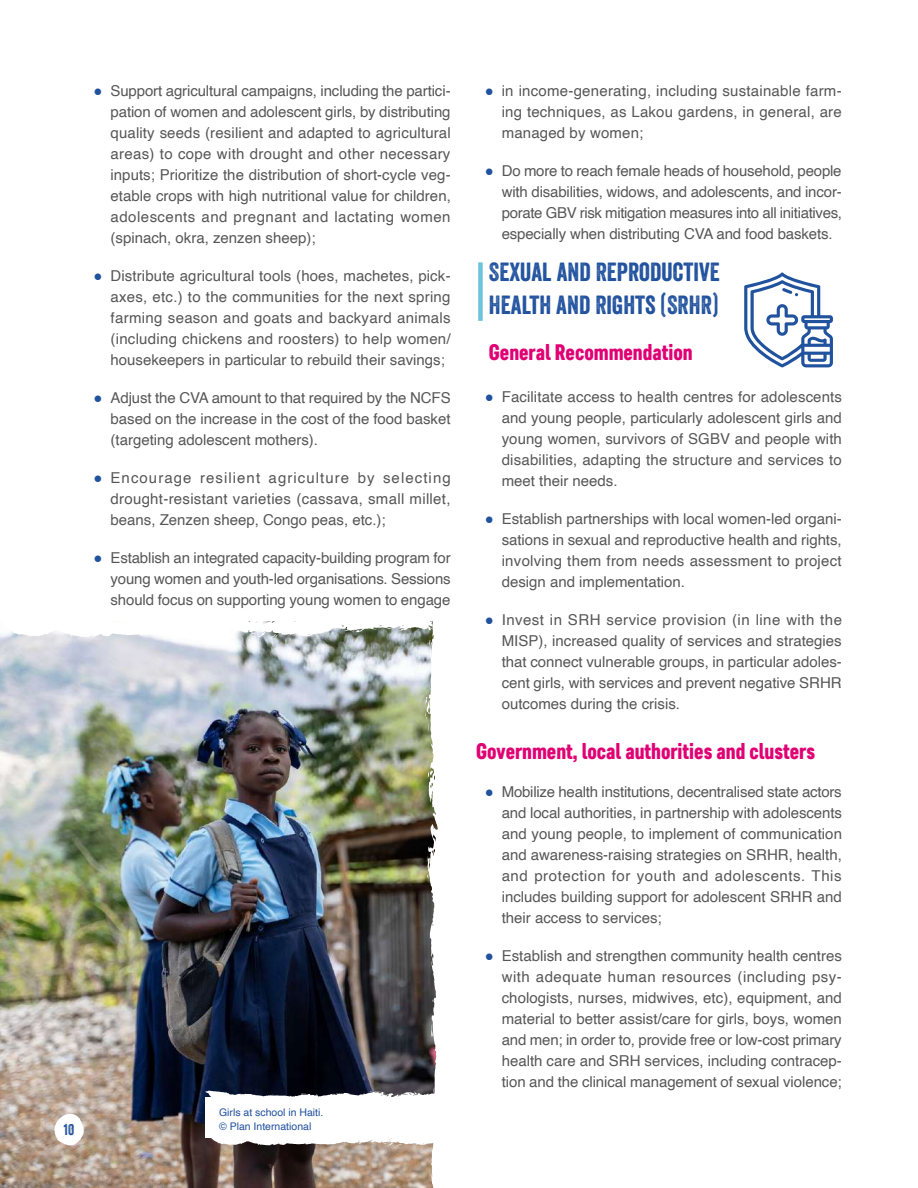
<style>
.page{position:relative;width:918px;height:1188px;background:#fff}
.page>*{position:absolute;margin:0;border:0;box-sizing:border-box;transform-origin:0 0}
.t1{font:25.5px/33px "Veneer";color:#21529e}
.t2{font:22.5px "Core Paint W01";color:#e00073}
.t3{font:15px/21px "Helvetica";color:#575757;text-align:justify}
.t4{font:15px "Veneer";color:#21529e}
.t5{font:10.5px/14.5px "Helvetica";color:#21529e}
.s1{color:#21529e}
</style>
<div class="page">
<div style="left:478px;top:262px;width:5px;height:59px;background:#6bc4db"></div>
<svg style="left:744px;top:272px;width:89px;height:95px"></svg>
<img style="left:0;top:621px;width:438px;height:567px">
<p class="t3" style="left:111px;top:81px;width:342px;text-indent:-17px"><span class="s1">●</span> Support agricultural campaigns, including the partici&shy;pation of women and adolescent girls, by distributing quality seeds (resilient and adapted to agricultural areas) to cope with drought and other necessary inputs; Prioritize the distribution of short-cycle veg&shy;etable crops with high nutritional value for children, adolescents and pregnant and lactating women (spinach, okra, zenzen sheep);</p>
<p class="t3" style="left:111px;top:266px;width:342px;text-indent:-17px"><span class="s1">●</span> Distribute agricultural tools (hoes, machetes, pick&shy;axes, etc.) to the communities for the next spring farming season and goats and backyard animals (including chickens and roosters) to help women/ housekeepers in particular to rebuild their savings;</p>
<p class="t3" style="left:111px;top:388px;width:342px;text-indent:-17px"><span class="s1">●</span> Adjust the CVA amount to that required by the NCFS based on the increase in the cost of the food basket (targeting adolescent mothers).</p>
<p class="t3" style="left:111px;top:468px;width:342px;text-indent:-17px"><span class="s1">●</span> Encourage resilient agriculture by selecting drought-resistant varieties (cassava, small millet, beans, Zenzen sheep, Congo peas, etc.);</p>
<p class="t3" style="left:111px;top:548px;width:342px;text-indent:-17px"><span class="s1">●</span> Establish an integrated capacity-building program for young women and youth-led organisations. Sessions should focus on supporting young women to engage</p>
<p class="t4" style="left:64px;top:1120px;width:12px">10</p>
<p class="t5" style="left:219px;top:1105px;width:106px">Girls at school in Haiti. © Plan International</p>
<p class="t3" style="left:502px;top:81px;width:342px;text-indent:-17px"><span class="s1">●</span> in income-generating, including sustainable farm&shy;ing techniques, as Lakou gardens, in general, are managed by women;</p>
<p class="t3" style="left:502px;top:161px;width:342px;text-indent:-17px"><span class="s1">●</span> Do more to reach female heads of household, people with disabilities, widows, and adolescents, and incor&shy;porate GBV risk mitigation measures into all initiatives, especially when distributing CVA and food baskets.</p>
<h1 class="t1" style="left:489px;top:255px;width:232px">SEXUAL AND REPRODUCTIVE<br>HEALTH AND RIGHTS (SRHR)</h1>
<h2 class="t2" style="left:489px;top:339px;width:205px">General Recommendation</h2>
<p class="t3" style="left:502px;top:387px;width:342px;text-indent:-17px"><span class="s1">●</span> Facilitate access to health centres for adolescents and young people, particularly adolescent girls and young women, survivors of SGBV and people with disabilities, adapting the structure and services to meet their needs.</p>
<p class="t3" style="left:502px;top:509px;width:342px;text-indent:-17px"><span class="s1">●</span> Establish partnerships with local women-led organi&shy;sations in sexual and reproductive health and rights, involving them from needs assessment to project design and implementation.</p>
<p class="t3" style="left:502px;top:610px;width:342px;text-indent:-17px"><span class="s1">●</span> Invest in SRH service provision (in line with the MISP), increased quality of services and strategies that connect vulnerable groups, in particular adoles&shy;cent girls, with services and prevent negative SRHR outcomes during the crisis.</p>
<h2 class="t2" style="left:476px;top:738px;width:340px">Government, local authorities and clusters</h2>
<p class="t3" style="left:502px;top:782px;width:342px;text-indent:-17px"><span class="s1">●</span> Mobilize health institutions, decentralised state actors and local authorities, in partnership with adolescents and young people, to implement of communication and awareness-raising strategies on SRHR, health, and protection for youth and adolescents. This includes building support for adolescent SRHR and their access to services;</p>
<p class="t3" style="left:502px;top:946px;width:342px;text-indent:-17px"><span class="s1">●</span> Establish and strengthen community health centres with adequate human resources (including psy&shy;chologists, nurses, midwives, etc), equipment, and material to better assist/care for girls, boys, women and men; in order to, provide free or low-cost primary health care and SRH services, including contracep&shy;tion and the clinical management of sexual violence;</p>
</div>
